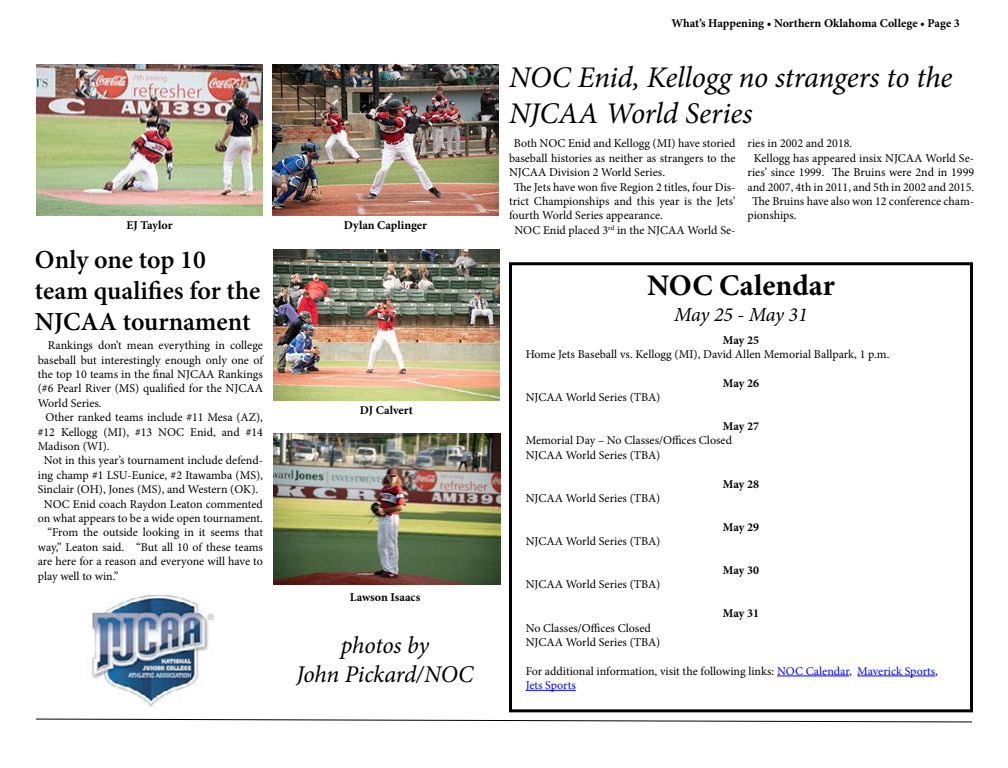
<style>
.page{position:relative;width:1008px;height:768px;background:#fff}
.page>*{position:absolute;margin:0;border:0;box-sizing:border-box;transform-origin:0 0}
.t1{font:italic 30px/36px "Minion Pro";letter-spacing:-.005em;color:#000}
.t2{font:700 30px "Minion Pro";letter-spacing:.005em;color:#000}
.t3{font:600 26px/31.2px "Minion Pro";color:#000}
.t4{font:italic 24px "Minion Pro";letter-spacing:-.01em;color:#000}
.t5{font:italic 20px "Minion Pro";letter-spacing:-.025em;color:#000}
.t6{font:12px/14.4px "Minion Pro";color:#000;text-align:justify}
.t7{font:700 12px "Minion Pro";color:#000}
.s1{color:#00f}
</style>
<div class="page">
<svg style="left:36px;top:718px;width:936px;height:5px"></svg>
<hr style="left:777px;top:676px;width:72px;height:1px;background:#00f">
<hr style="left:857px;top:676px;width:78px;height:1px;background:#00f">
<hr style="left:526px;top:690px;width:50px;height:1px;background:#00f">
<div style="left:509px;top:262px;width:464px;height:450px;border:3px solid #000"></div>
<img style="left:36px;top:65px;width:227px;height:151px">
<img style="left:272px;top:65px;width:227px;height:151px">
<img style="left:273px;top:249px;width:227px;height:151px">
<img style="left:274px;top:434px;width:227px;height:151px">
<img style="left:87px;top:594px;width:127px;height:113px">
<p class="t7" style="left:126px;top:217px;width:48px">EJ Taylor</p>
<p class="t7" style="left:344px;top:217px;width:85px">Dylan Caplinger</p>
<p class="t3" style="left:35px;top:244px;width:227px">Only one top 10 team qualifies for the<br>NJCAA tournament</p>
<p class="t6" style="left:38px;top:338px;width:227px;text-indent:10px">Rankings don’t mean everything in college baseball but interestingly enough only one of the top 10 teams in the final NJCAA Rankings (#6 Pearl River (MS) qualified for the NJCAA World Series.</p>
<p class="t6" style="left:38px;top:410px;width:227px;text-indent:8px">Other ranked teams include #11 Mesa (AZ), #12 Kellogg (MI), #13 NOC Enid, and #14<br>Madison (WI).</p>
<p class="t6" style="left:38px;top:453px;width:227px;text-align:center">Not in this year’s tournament include defend&shy;ing champ #1 LSU-Eunice, #2 Itawamba (MS),<br>Sinclair (OH), Jones (MS), and Western (OK).</p>
<p class="t6" style="left:38px;top:497px;width:227px;text-align:center">NOC Enid coach Raydon Leaton commented on what appears to be a wide open tournament.</p>
<p class="t6" style="left:38px;top:525px;width:227px;text-indent:10px">“From the outside looking in it seems that way,” Leaton said. “But all 10 of these teams are here for a reason and everyone will have to play well to win.”</p>
<p class="t7" style="left:360px;top:401px;width:54px">DJ Calvert</p>
<p class="t7" style="left:350px;top:588px;width:72px">Lawson Isaacs</p>
<p class="t4" style="left:341px;top:629px;width:90px">photos by</p>
<p class="t4" style="left:297px;top:658px;width:178px">John Pickard/NOC</p>
<p class="t7" style="left:672px;top:15px;width:290px">What’s Happening • Northern Oklahoma College • Page 3</p>
<p class="t1" style="left:509px;top:59px;width:445px">NOC Enid, Kellogg no strangers to the<br>NJCAA World Series</p>
<p class="t6" style="left:509px;top:136px;width:228px;text-indent:5px">Both NOC Enid and Kellogg (MI) have storied baseball histories as neither as strangers to the NJCAA Division 2 World Series.</p>
<p class="t6" style="left:509px;top:180px;width:228px;text-indent:5px">The Jets have won five Region 2 titles, four Dis&shy;trict Championships and this year is the Jets’ fourth World Series appearance.</p>
<p class="t6" style="left:514px;top:223px;width:223px">NOC Enid placed 3<sup>rd</sup> in the NJCAA World Se-</p>
<p class="t6" style="left:748px;top:136px;width:106px">ries in 2002 and 2018.</p>
<p class="t6" style="left:748px;top:151px;width:228px;text-align:center">Kellogg has appeared insix NJCAA World Se&shy;ries’ since 1999. The Bruins were 2nd in 1999 and 2007, 4th in 2011, and 5th in 2002 and 2015.</p>
<p class="t6" style="left:748px;top:194px;width:228px;text-indent:5px">The Bruins have also won 12 conference cham&shy;pionships.</p>
<p class="t2" style="left:647px;top:264px;width:189px">NOC Calendar</p>
<p class="t5" style="left:674px;top:300px;width:135px">May 25 - May 31</p>
<p class="t7" style="left:723px;top:331px;width:38px">May 25</p>
<p class="t6" style="left:526px;top:347px;width:365px">Home Jets Baseball vs. Kellogg (MI), David Allen Memorial Ballpark, 1 p.m.</p>
<p class="t7" style="left:723px;top:374px;width:38px">May 26</p>
<p class="t6" style="left:526px;top:390px;width:136px">NJCAA World Series (TBA)</p>
<p class="t7" style="left:723px;top:418px;width:38px">May 27</p>
<p class="t6" style="left:526px;top:433px;width:208px">Memorial Day – No Classes/Offices Closed</p>
<p class="t6" style="left:526px;top:448px;width:136px">NJCAA World Series (TBA)</p>
<p class="t7" style="left:723px;top:475px;width:38px">May 28</p>
<p class="t6" style="left:526px;top:491px;width:136px">NJCAA World Series (TBA)</p>
<p class="t7" style="left:723px;top:518px;width:38px">May 29</p>
<p class="t6" style="left:526px;top:534px;width:136px">NJCAA World Series (TBA)</p>
<p class="t7" style="left:723px;top:562px;width:38px">May 30</p>
<p class="t6" style="left:526px;top:577px;width:136px">NJCAA World Series (TBA)</p>
<p class="t7" style="left:723px;top:605px;width:38px">May 31</p>
<p class="t6" style="left:526px;top:621px;width:127px">No Classes/Offices Closed</p>
<p class="t6" style="left:526px;top:635px;width:136px">NJCAA World Series (TBA)</p>
<p class="t6" style="left:526px;top:664px;width:414px">For additional information, visit the following links: <span class="s1">NOC Calendar</span>, <span class="s1">Maverick Sports</span>,<br><span class="s1">Jets Sports</span></p>
</div>
